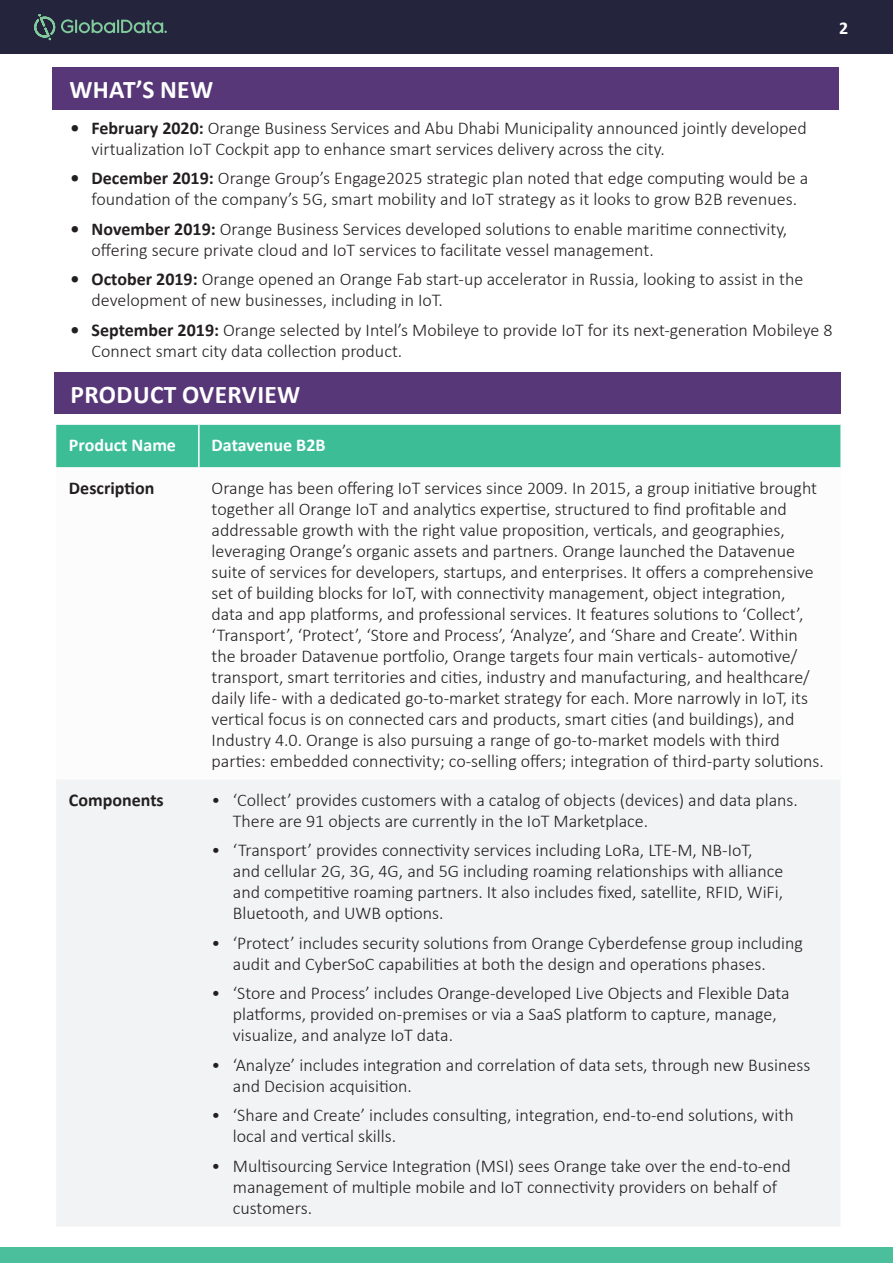
<style>
.page{position:relative;width:893px;height:1263px;background:#fff}
.page>*{position:absolute;margin:0;border:0;box-sizing:border-box;transform-origin:0 0}
.t1{font:700 25.5px "Calibri";letter-spacing:.015em;color:#fff}
.Body{font:300 18px/21px "Calibri";color:#231f20}
.Body-2{font:700 18px "Calibri";color:#fff}
.Body-3{font:700 18px "Calibri";color:#231f20}
.s1{font-weight:700}
</style>
<div class="page">
<div style="left:0;top:1247px;width:893px;height:16px;background:#4bbf9b"></div>
<div style="left:0;top:0;width:893px;height:54px;background:#24243c"></div>
<svg style="left:34px;top:14px;width:133px;height:26px"></svg>
<div style="left:53px;top:67px;width:786px;height:42px;background:#573777"></div>
<div style="left:54px;top:372px;width:786px;height:42px;background:#573777"></div>
<div style="left:56px;top:425px;width:784px;height:42px;background:#3cbd96"></div>
<div style="left:56px;top:780px;width:784px;height:446px;background:#f2f3f4"></div>
<hr style="left:198px;top:425px;width:2px;height:42px;background:#fff">
<p class="Body-2" style="left:839px;top:15px;width:11px">2</p>
<p class="t1" style="left:69px;top:71px;width:145px">WHAT’S NEW</p>
<p class="Body" style="left:92px;top:117px;width:717px;text-indent:-21px"><span class="s1">• February 2020:</span> Orange Business Services and Abu Dhabi Municipality announced jointly developed virtualization IoT Cockpit app to enhance smart services delivery across the city.</p>
<p class="Body" style="left:70px;top:167px;width:739px;text-align:center"><span class="s1">• December 2019:</span> Orange Group’s Engage2025 strategic plan noted that edge computing would be a foundation of the company’s 5G, smart mobility and IoT strategy as it looks to grow B2B revenues.</p>
<p class="Body" style="left:92px;top:218px;width:697px;text-indent:-21px"><span class="s1">• November 2019:</span> Orange Business Services developed solutions to enable maritime connectivity, offering secure private cloud and IoT services to facilitate vessel management.</p>
<p class="Body" style="left:92px;top:268px;width:713px;text-indent:-21px"><span class="s1">• October 2019:</span> Orange opened an Orange Fab start-up accelerator in Russia, looking to assist in the development of new businesses, including in IoT.</p>
<p class="Body" style="left:92px;top:319px;width:742px;text-indent:-21px"><span class="s1">• September 2019:</span> Orange selected by Intel’s Mobileye to provide IoT for its next-generation Mobileye 8<br>Connect smart city data collection product.</p>
<p class="t1" style="left:71px;top:376px;width:231px">PRODUCT OVERVIEW</p>
<p class="Body-2" style="left:69px;top:432px;width:109px">Product Name</p>
<p class="Body-2" style="left:212px;top:432px;width:115px">Datavenue B2B</p>
<p class="Body-3" style="left:69px;top:475px;width:87px">Description</p>
<p class="Body" style="left:212px;top:477px;width:614px">Orange has been offering IoT services since 2009. In 2015, a group initiative brought together all Orange IoT and analytics expertise, structured to find profitable and addressable growth with the right value proposition, verticals, and geographies, leveraging Orange’s organic assets and partners. Orange launched the Datavenue suite of services for developers, startups, and enterprises. It offers a comprehensive set of building blocks for IoT, with connectivity management, object integration,<br>data and app platforms, and professional services. It features solutions to ‘Collect’, ‘Transport’, ‘Protect’, ‘Store and Process’, ‘Analyze’, and ‘Share and Create’. Within the broader Datavenue portfolio, Orange targets four main verticals - automotive/ transport, smart territories and cities, industry and manufacturing, and healthcare/ daily life - with a dedicated go-to-market strategy for each. More narrowly in IoT, its vertical focus is on connected cars and products, smart cities (and buildings), and Industry 4.0. Orange is also pursuing a range of go-to-market models with third parties: embedded connectivity; co-selling offers; integration of third-party solutions.</p>
<p class="Body-3" style="left:69px;top:787px;width:96px">Components</p>
<p class="Body" style="left:233px;top:789px;width:567px;text-indent:-21px">• ‘Collect’ provides customers with a catalog of objects (devices) and data plans.<br>There are 91 objects are currently in the IoT Marketplace.</p>
<p class="Body" style="left:233px;top:839px;width:552px;text-indent:-21px">• ‘Transport’ provides connectivity services including LoRa, LTE-M, NB-IoT, and cellular 2G, 3G, 4G, and 5G including roaming relationships with alliance and competitive roaming partners. It also includes fixed, satellite, RFID, WiFi, Bluetooth, and UWB options.</p>
<p class="Body" style="left:233px;top:932px;width:572px;text-indent:-21px">• ‘Protect’ includes security solutions from Orange Cyberdefense group including audit and CyberSoC capabilities at both the design and operations phases.</p>
<p class="Body" style="left:233px;top:982px;width:558px;text-indent:-21px">• ‘Store and Process’ includes Orange-developed Live Objects and Flexible Data platforms, provided on-premises or via a SaaS platform to capture, manage, visualize, and analyze IoT data.</p>
<p class="Body" style="left:233px;top:1054px;width:579px;text-indent:-21px">• ‘Analyze’ includes integration and correlation of data sets, through new Business and Decision acquisition.</p>
<p class="Body" style="left:233px;top:1104px;width:562px;text-indent:-21px">• ‘Share and Create’ includes consulting, integration, end-to-end solutions, with local and vertical skills.</p>
<p class="Body" style="left:233px;top:1155px;width:559px;text-indent:-21px">• Multisourcing Service Integration (MSI) sees Orange take over the end-to-end management of multiple mobile and IoT connectivity providers on behalf of customers.</p>
</div>
